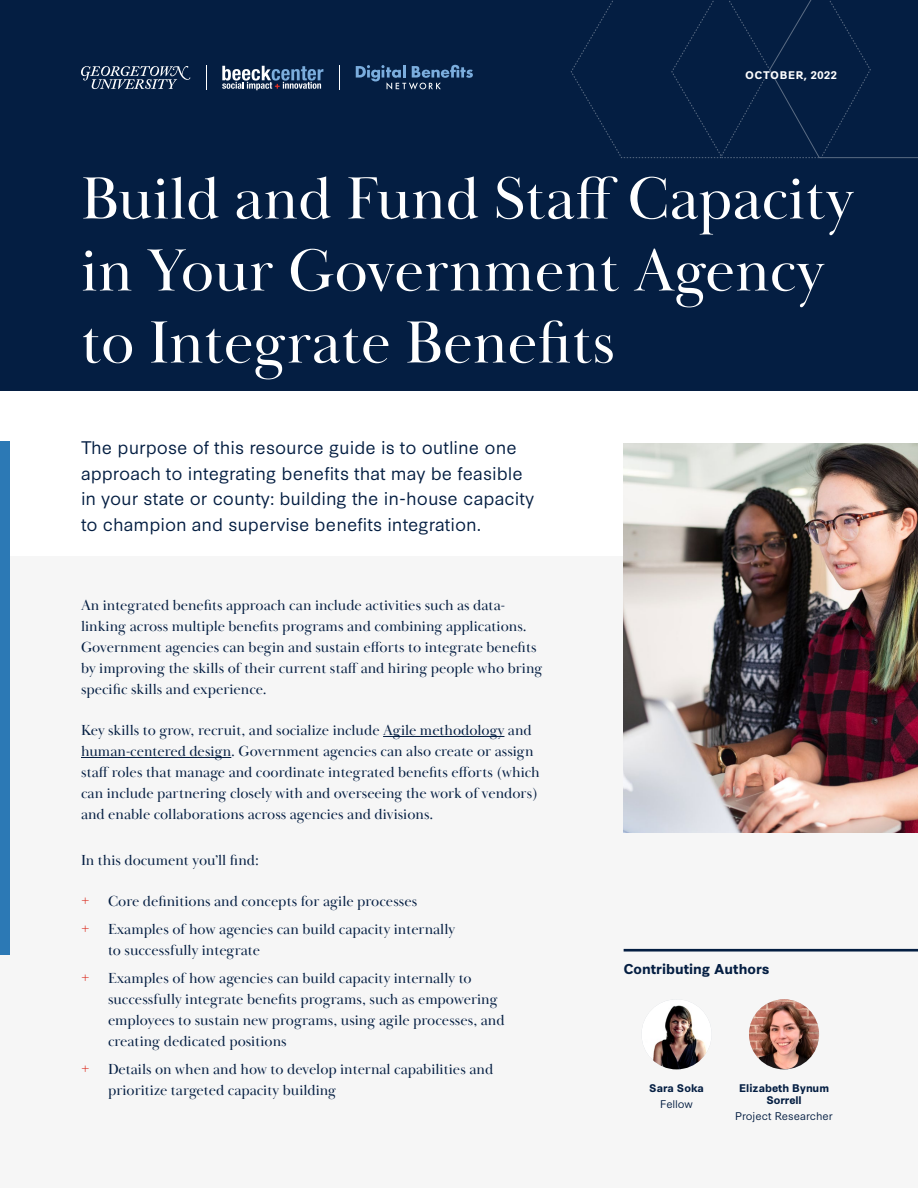
<style>
.page{position:relative;width:918px;height:1188px;background:#fff}
.page>*{position:absolute;margin:0;border:0;box-sizing:border-box;transform-origin:0 0}
.t1{font:61.5px/72px "Baskerville Display PT";color:#fff}
.t2{font:17.25px/25.5px "Synthese";color:#041e42}
.t3{font:15px/21px "Baskerville Display PT";color:#041e42}
.t4{font:700 13.5px "Synthese";color:#041e42}
.t5{font:700 10.5px/12px "Synthese";color:#041e42;text-align:center}
.t6{font:10.5px "Synthese";color:#041e42}
.t7{font:700 10.5px "Synthese";letter-spacing:.05em;color:#fff}
.s1{color:#da291c}
</style>
<div class="page">
<div style="left:0;top:557px;width:918px;height:631px;background:#f6f6f6"></div>
<div style="left:0;top:0;width:918px;height:391px;background:#041e42"></div>
<svg style="left:570px;top:0;width:348px;height:159px"></svg>
<hr style="left:383px;top:736px;width:121px;height:1px;background:#041e42">
<hr style="left:81px;top:757px;width:150px;height:1px;background:#041e42">
<div style="left:0;top:441px;width:10px;height:514px;background:#2c79b5"></div>
<svg style="left:222px;top:66px;width:101px;height:24px"></svg>
<svg style="left:81px;top:66px;width:109px;height:23px"></svg>
<svg style="left:206px;top:65px;width:1px;height:25px"></svg>
<svg style="left:339px;top:65px;width:1px;height:25px"></svg>
<svg style="left:356px;top:65px;width:117px;height:25px"></svg>
<hr style="left:624px;top:949px;width:294px;height:3px;background:#041e42">
<img style="left:624px;top:443px;width:294px;height:390px">
<img style="left:642px;top:999px;width:70px;height:70px;border-radius:35px">
<img style="left:749px;top:999px;width:70px;height:70px;border-radius:35px">
<p class="t7" style="left:745px;top:67px;width:93px">OCTOBER, 2022</p>
<h1 class="t1" style="left:81px;top:164px;width:774px">Build and Fund Staff Capacity in Your Government Agency to Integrate Benefits</h1>
<p class="t2" style="left:81px;top:433px;width:455px">The purpose of this resource guide is to outline one approach to integrating benefits that may be feasible in your state or county: building the in-house capacity to champion and supervise benefits integration.</p>
<p class="t3" style="left:81px;top:595px;width:463px">An integrated benefits approach can include activities such as data&shy;linking across multiple benefits programs and combining applications.<br>Government agencies can begin and sustain efforts to integrate benefits by improving the skills of their current staff and hiring people who bring specific skills and experience.</p>
<p class="t3" style="left:81px;top:720px;width:460px">Key skills to grow, recruit, and socialize include Agile methodology and human-centered design. Government agencies can also create or assign staff roles that manage and coordinate integrated benefits efforts (which can include partnering closely with and overseeing the work of vendors) and enable collaborations across agencies and divisions.</p>
<p class="t3" style="left:81px;top:850px;width:179px">In this document you’ll find:</p>
<p class="t3" style="left:81px;top:888px;width:376px;line-height:27.8px"><span class="s1">+</span> Core definitions and concepts for agile processes<br><span class="s1">+</span> Examples of how agencies can build capacity internally</p>
<p class="t3" style="left:81px;top:937px;width:392px;line-height:27.8px;text-indent:27px">to successfully integrate<br><span class="s1">+</span> Examples of how agencies can build capacity internally to</p>
<p class="t3" style="left:108px;top:989px;width:398px">successfully integrate benefits programs, such as empowering employees to sustain new programs, using agile processes, and creating dedicated positions</p>
<p class="t3" style="left:108px;top:1059px;width:387px;text-indent:-27px"><span class="s1">+</span> Details on when and how to develop internal capabilities and prioritize targeted capacity building</p>
<p class="t4" style="left:624px;top:959px;width:148px">Contributing Authors</p>
<p class="t5" style="left:649px;top:1082px;width:56px">Sara Soka</p>
<p class="t6" style="left:660px;top:1096px;width:34px">Fellow</p>
<p class="t5" style="left:739px;top:1082px;width:91px">Elizabeth Bynum<br>Sorrell</p>
<p class="t6" style="left:735px;top:1108px;width:99px">Project Researcher</p>
</div>
